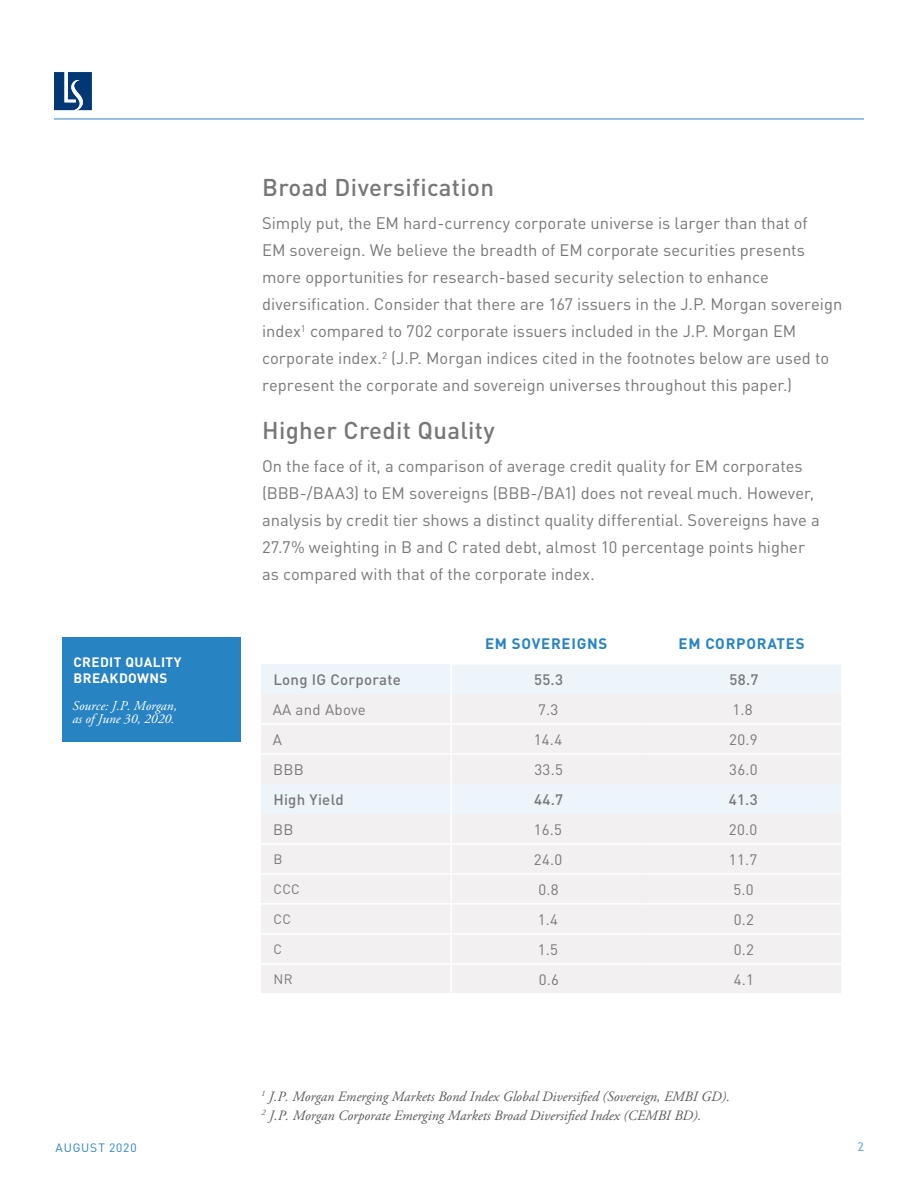
<style>
.page{position:relative;width:918px;height:1188px;background:#fff}
.page>*{position:absolute;margin:0;border:0;box-sizing:border-box;transform-origin:0 0}
.Section_Header{font:500 24px "DINOT";letter-spacing:.015em;color:#77777a}
.Body_Copy{font:16.5px/27px "DINOT";color:#77777a}
.t1{font:15px "DINOT";letter-spacing:.02em;color:#77777a}
.t2{font:500 15px "DINOT";letter-spacing:.02em;color:#77777a}
.Intro_Paragraph{font:700 15px "DINOT";letter-spacing:.05em;color:#2883c2}
.Disclosure{font:italic 14.25px "Adobe Garamond Pro";color:#57585a}
.Legal_Disclosure{font:italic 13.5px/13.5px "Adobe Garamond Pro";color:#fff}
.t3{font:700 13.5px/16.5px "DINOT";letter-spacing:.03em;color:#fff}
.t4{font:13.5px "DINOT";letter-spacing:.025em;color:#77777a}
.t5{font:12px "DINOT";letter-spacing:.07em;color:#2883c3}
.t6{font:12px "Trebuchet MS";color:#5db2e4}
</style>
<div class="page">
<div style="left:261px;top:664px;width:580px;height:30px;background:#edf5fb"></div>
<svg style="left:261px;top:694px;width:580px;height:299px;fill:#f3f0f1"></svg>
<hr style="left:450px;top:663px;width:196px;height:2px;background:#fff">
<hr style="left:646px;top:663px;width:195px;height:2px;background:#fff">
<hr style="left:452px;top:723px;width:194px;height:2px;background:#fff">
<hr style="left:646px;top:723px;width:195px;height:2px;background:#fff">
<hr style="left:452px;top:753px;width:194px;height:2px;background:#fff">
<hr style="left:646px;top:753px;width:195px;height:2px;background:#fff">
<hr style="left:452px;top:843px;width:194px;height:2px;background:#fff">
<hr style="left:646px;top:843px;width:195px;height:2px;background:#fff">
<hr style="left:452px;top:873px;width:194px;height:2px;background:#fff">
<hr style="left:646px;top:873px;width:195px;height:2px;background:#fff">
<hr style="left:452px;top:903px;width:194px;height:2px;background:#fff">
<hr style="left:646px;top:903px;width:195px;height:2px;background:#fff">
<hr style="left:452px;top:933px;width:194px;height:2px;background:#fff">
<hr style="left:646px;top:933px;width:195px;height:2px;background:#fff">
<hr style="left:452px;top:963px;width:194px;height:2px;background:#fff">
<hr style="left:646px;top:963px;width:195px;height:2px;background:#fff">
<hr style="left:450px;top:665px;width:2px;height:29px;background:#fff">
<hr style="left:450px;top:694px;width:2px;height:29px;background:#fff">
<hr style="left:261px;top:723px;width:191px;height:2px;background:#fff">
<hr style="left:450px;top:725px;width:2px;height:28px;background:#fff">
<hr style="left:261px;top:753px;width:191px;height:2px;background:#fff">
<hr style="left:450px;top:755px;width:2px;height:29px;background:#fff">
<hr style="left:450px;top:784px;width:2px;height:30px;background:#fff">
<hr style="left:450px;top:814px;width:2px;height:29px;background:#fff">
<hr style="left:450px;top:845px;width:2px;height:28px;background:#fff">
<hr style="left:450px;top:875px;width:2px;height:28px;background:#fff">
<hr style="left:450px;top:905px;width:2px;height:28px;background:#fff">
<hr style="left:450px;top:935px;width:2px;height:28px;background:#fff">
<hr style="left:450px;top:965px;width:2px;height:28px;background:#fff">
<hr style="left:261px;top:843px;width:191px;height:2px;background:#fff">
<hr style="left:261px;top:873px;width:191px;height:2px;background:#fff">
<hr style="left:261px;top:903px;width:191px;height:2px;background:#fff">
<hr style="left:261px;top:933px;width:191px;height:2px;background:#fff">
<hr style="left:261px;top:963px;width:191px;height:2px;background:#fff">
<div style="left:62px;top:638px;width:179px;height:104px;background:#2883c2"></div>
<hr style="left:54px;top:118px;width:810px;height:2px;background:#73aede">
<svg style="left:54px;top:72px;width:38px;height:38px"></svg>
<p class="Section_Header" style="left:262px;top:172px;width:234px">Broad Diversification</p>
<p class="Body_Copy" style="left:262px;top:210px;width:582px">Simply put, the EM hard-currency corporate universe is larger than that of<br>EM sovereign. We believe the breadth of EM corporate securities presents more opportunities for research-based security selection to enhance diversification. Consider that there are 167 issuers in the J.P. Morgan sovereign index<sup>1</sup> compared to 702 corporate issuers included in the J.P. Morgan EM corporate index.<sup>2</sup> (J.P. Morgan indices cited in the footnotes below are used to represent the corporate and sovereign universes throughout this paper.)</p>
<p class="Section_Header" style="left:262px;top:415px;width:234px">Higher Credit Quality</p>
<p class="Body_Copy" style="left:262px;top:453px;width:559px">On the face of it, a comparison of average credit quality for EM corporates (BBB-/BAA3) to EM sovereigns (BBB-/BA1) does not reveal much. However, analysis by credit tier shows a distinct quality differential. Sovereigns have a 27.7% weighting in B and C rated debt, almost 10 percentage points higher as compared with that of the corporate index.</p>
<p class="t3" style="left:73px;top:653px;width:110px">CREDIT QUALITY<br>BREAKDOWNS</p>
<p class="Legal_Disclosure" style="left:73px;top:699px;width:106px">Source: J.P. Morgan, as of June 30, 2020.</p>
<p class="Intro_Paragraph" style="left:485px;top:634px;width:124px">EM SOVEREIGNS</p>
<p class="Intro_Paragraph" style="left:679px;top:634px;width:128px">EM CORPORATES</p>
<p class="t2" style="left:273px;top:670px;width:129px">Long IG Corporate</p>
<p class="t2" style="left:534px;top:670px;width:31px">55.3</p>
<p class="t2" style="left:729px;top:670px;width:31px">58.7</p>
<p class="t1" style="left:273px;top:700px;width:95px">AA and Above</p>
<p class="t1" style="left:538px;top:700px;width:22px">7.3</p>
<p class="t1" style="left:733px;top:700px;width:22px">1.8</p>
<p class="t1" style="left:273px;top:730px;width:11px">A</p>
<p class="t1" style="left:534px;top:730px;width:30px">14.4</p>
<p class="t1" style="left:729px;top:730px;width:30px">20.9</p>
<p class="t1" style="left:273px;top:760px;width:32px">BBB</p>
<p class="t1" style="left:535px;top:760px;width:30px">33.5</p>
<p class="t1" style="left:729px;top:760px;width:30px">36.0</p>
<p class="t2" style="left:273px;top:790px;width:72px">High Yield</p>
<p class="t2" style="left:534px;top:790px;width:31px">44.7</p>
<p class="t2" style="left:729px;top:790px;width:31px">41.3</p>
<p class="t1" style="left:273px;top:820px;width:22px">BB</p>
<p class="t1" style="left:534px;top:820px;width:30px">16.5</p>
<p class="t1" style="left:729px;top:820px;width:30px">20.0</p>
<p class="t4" style="left:273px;top:851px;width:11px">B</p>
<p class="t1" style="left:534px;top:850px;width:30px">24.0</p>
<p class="t1" style="left:729px;top:850px;width:30px">11.7</p>
<p class="t4" style="left:273px;top:881px;width:28px">CCC</p>
<p class="t1" style="left:538px;top:880px;width:22px">0.8</p>
<p class="t1" style="left:733px;top:880px;width:22px">5.0</p>
<p class="t4" style="left:273px;top:911px;width:19px">CC</p>
<p class="t1" style="left:538px;top:910px;width:22px">1.4</p>
<p class="t1" style="left:734px;top:910px;width:22px">0.2</p>
<p class="t4" style="left:273px;top:941px;width:10px">C</p>
<p class="t1" style="left:538px;top:940px;width:22px">1.5</p>
<p class="t1" style="left:734px;top:940px;width:22px">0.2</p>
<p class="t4" style="left:273px;top:971px;width:21px">NR</p>
<p class="t1" style="left:539px;top:970px;width:22px">0.6</p>
<p class="t1" style="left:734px;top:970px;width:22px">4.1</p>
<p class="Disclosure" style="left:261px;top:1088px;width:470px"><sup>1</sup> J.P. Morgan Emerging Markets Bond Index Global Diversified (Sovereign, EMBI GD).</p>
<p class="Disclosure" style="left:262px;top:1107px;width:441px"><sup>2</sup> J.P. Morgan Corporate Emerging Markets Broad Diversified Index (CEMBI BD).</p>
<p class="t5" style="left:56px;top:1140px;width:83px">AUGUST 2020</p>
<p class="t6" style="left:858px;top:1140px;width:8px">2</p>
</div>
